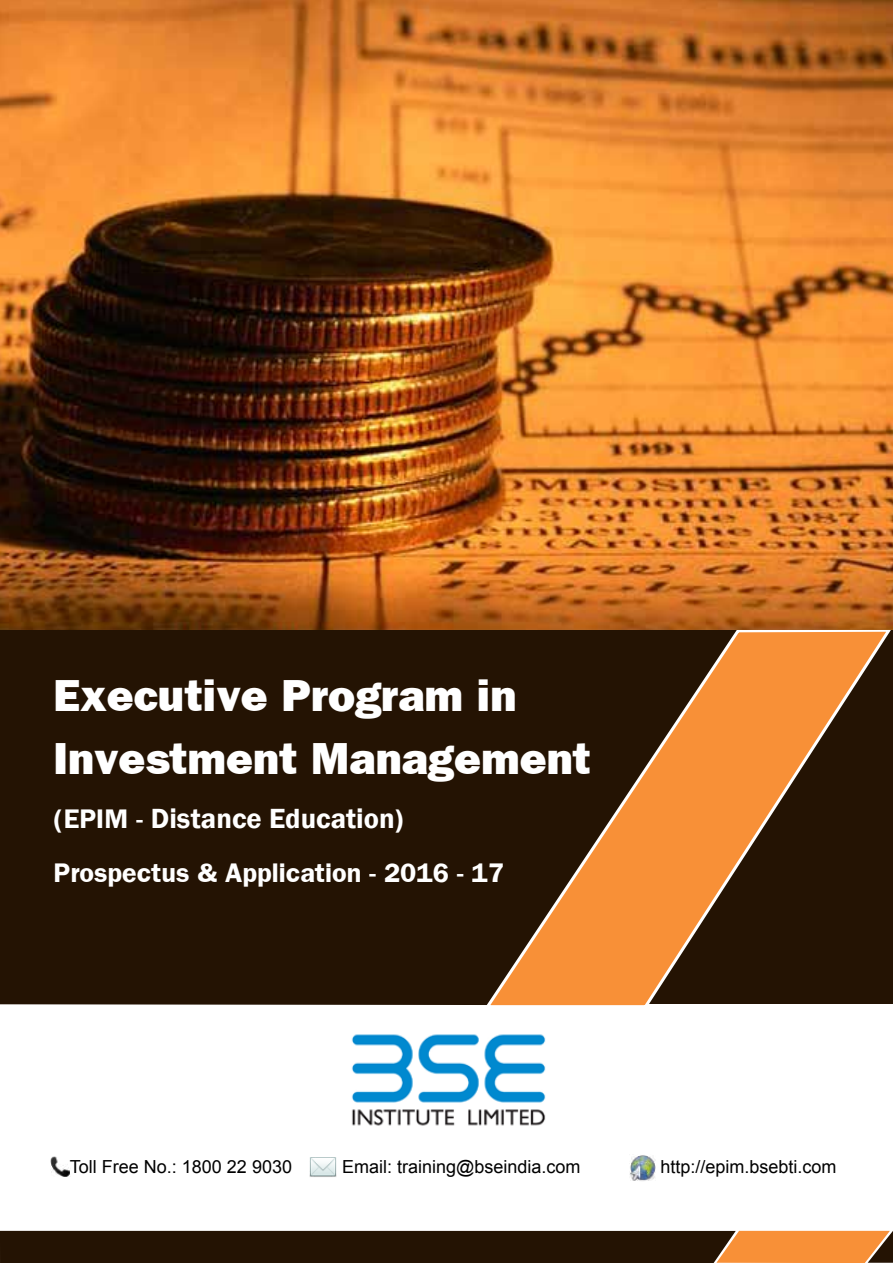
<style>
.page{position:relative;width:893px;height:1263px;background:#fff}
.page>*{position:absolute;margin:0;border:0;box-sizing:border-box;transform-origin:0 0}
.t1{font:45px/63px "Frankfurt Gothic Heavy Plain";color:#fff}
.t2{font:600 28.5px "Franklin Gothic";color:#fff}
.t3{font:700 27px "Frankfurt Gothic";color:#fff}
.t4{font:18px "Arial";color:#000}
.s1{font-family:"Frankfurt Gothic";font-weight:700;font-size:27px}
</style>
<div class="page">
<svg style="left:0;top:1231px;width:893px;height:32px;background:#49290d"></svg>
<div style="left:0;top:630px;width:482px;height:375px;background:#241303"></div>
<svg style="left:482px;top:630px;width:411px;height:376px;background:#76451b"></svg>
<img style="left:351px;top:1034px;width:195px;height:92px">
<img style="left:0;top:0;width:893px;height:630px">
<img style="left:50px;top:1156px;width:20px;height:21px">
<img style="left:309px;top:1157px;width:27px;height:20px">
<img style="left:630px;top:1155px;width:26px;height:26px">
<h1 class="t1" style="left:54px;top:663px;width:539px">Executive Program in<br>Investment Management</h1>
<h2 class="t2" style="left:54px;top:801px;width:353px"><span class="s1">(EPIM -</span> Distance Education<span class="s1">)</span></h2>
<h3 class="t3" style="left:54px;top:857px;width:452px">Prospectus &amp; Application - 2016 - 17</h3>
<p class="t4" style="left:70px;top:1155px;width:224px">Toll Free No.: 1800 22 9030</p>
<p class="t4" style="left:342px;top:1155px;width:240px">Email: training@bseindia.com</p>
<p class="t4" style="left:660px;top:1155px;width:178px">http://epim.bsebti.com</p>
</div>
